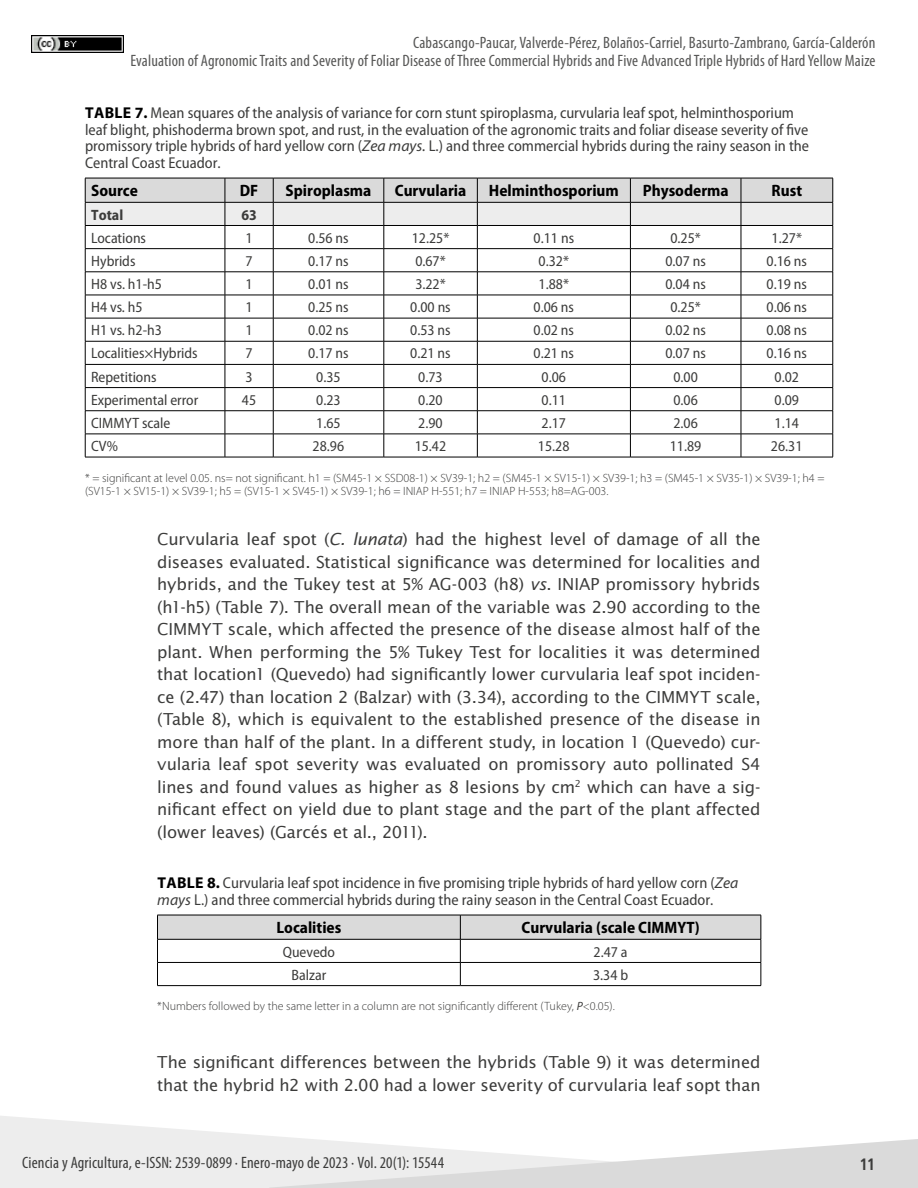
<style>
.page{position:relative;width:918px;height:1188px;background:#fff}
.page>*{position:absolute;margin:0;border:0;box-sizing:border-box;transform-origin:0 0}
.t1{font:16.5px/22.5px "Lucida Sans Std";letter-spacing:-.01em;color:#3c3c3b;text-align:justify}
.t2{font:condensed 16.5px/18px "Myriad Pro";letter-spacing:.01em;color:#575756;text-align:right}
.t3{font:700 semi-condensed 16.5px "Myriad Pro";color:#000}
.t4{font:condensed 16.5px "Myriad Pro";letter-spacing:.01em;color:#3c3c3b}
.t5{font:700 condensed 16.5px "Frutiger LT Std";color:#3c3c3b}
.t6{font:semi-condensed 15.75px/16.5px "Myriad Pro";color:#3c3c3b}
.t7{font:semi-condensed 15px "Myriad Pro";color:#3c3c3b}
.t8{font:700 semi-condensed 15px "Myriad Pro";color:#3c3c3b}
.t9{font:300 12px/13.5px "Myriad Pro";color:#3c3c3b}
.s1{font-weight:700;font-stretch:normal;color:#000}
.s2{font-style:italic;font-stretch:normal}
.s3{font-style:italic}
.s4{font-weight:400;font-style:italic}
</style>
<div class="page">
<img style="left:31px;top:36px;width:92px;height:17px">
<svg style="left:0;top:1116px;width:305px;height:72px;fill:#ededed"></svg>
<svg style="left:269px;top:1139px;width:649px;height:49px"></svg>
<svg style="left:157px;top:915px;width:605px;height:70px"></svg>
<hr style="left:157px;top:985px;width:303px;height:1px;background:#000">
<hr style="left:460px;top:985px;width:301px;height:1px;background:#000">
<svg style="left:85px;top:178px;width:749px;height:279px"></svg>
<hr style="left:85px;top:457px;width:140px;height:1px;background:#000">
<hr style="left:225px;top:457px;width:48px;height:1px;background:#000">
<hr style="left:273px;top:457px;width:111px;height:1px;background:#000">
<hr style="left:384px;top:457px;width:93px;height:1px;background:#000">
<hr style="left:477px;top:457px;width:153px;height:1px;background:#000">
<hr style="left:630px;top:457px;width:111px;height:1px;background:#000">
<hr style="left:741px;top:457px;width:92px;height:1px;background:#000">
<p class="t2" style="left:130px;top:33px;width:747px">Cabascango-Paucar, Valverde-Pérez, Bolaños-Carriel, Basurto-Zambrano, García-Calderón<br>Evaluation of Agronomic Traits and Severity of Foliar Disease of Three Commercial Hybrids and Five Advanced Triple Hybrids of Hard Yellow Maize</p>
<p class="t6" style="left:85px;top:105px;width:726px"><span class="s1">TABLE 7.</span> Mean squares of the analysis of variance for corn stunt spiroplasma, curvularia leaf spot, helminthosporium leaf blight, phishoderma brown spot, and rust, in the evaluation of the agronomic traits and foliar disease severity of five promissory triple hybrids of hard yellow corn (<span class="s2">Zea mays.</span> L.) and three commercial hybrids during the rainy season in the Central Coast Ecuador.</p>
<p class="t3" style="left:91px;top:182px;width:48px">Source</p>
<p class="t3" style="left:240px;top:182px;width:20px">DF</p>
<p class="t3" style="left:286px;top:182px;width:87px">Spiroplasma</p>
<p class="t3" style="left:395px;top:182px;width:73px">Curvularia</p>
<p class="t3" style="left:489px;top:182px;width:132px">Helminthosporium</p>
<p class="t3" style="left:643px;top:182px;width:87px">Physoderma</p>
<p class="t3" style="left:772px;top:182px;width:32px">Rust</p>
<p class="t8" style="left:91px;top:206px;width:34px">Total</p>
<p class="t8" style="left:241px;top:206px;width:17px">63</p>
<p class="t7" style="left:91px;top:230px;width:56px">Locations</p>
<p class="t7" style="left:246px;top:230px;width:9px">1</p>
<p class="t7" style="left:308px;top:230px;width:42px">0.56 ns</p>
<p class="t7" style="left:412px;top:230px;width:39px">12.25*</p>
<p class="t7" style="left:534px;top:230px;width:42px">0.11 ns</p>
<p class="t7" style="left:670px;top:230px;width:32px">0.25*</p>
<p class="t7" style="left:772px;top:230px;width:32px">1.27*</p>
<p class="t7" style="left:91px;top:253px;width:46px">Hybrids</p>
<p class="t7" style="left:246px;top:253px;width:9px">7</p>
<p class="t7" style="left:308px;top:253px;width:42px">0.17 ns</p>
<p class="t7" style="left:415px;top:253px;width:32px">0.67*</p>
<p class="t7" style="left:539px;top:253px;width:32px">0.32*</p>
<p class="t7" style="left:665px;top:253px;width:42px">0.07 ns</p>
<p class="t7" style="left:767px;top:253px;width:42px">0.16 ns</p>
<p class="t7" style="left:91px;top:276px;width:72px">H8 vs. h1-h5</p>
<p class="t7" style="left:246px;top:276px;width:9px">1</p>
<p class="t7" style="left:308px;top:276px;width:42px">0.01 ns</p>
<p class="t7" style="left:415px;top:276px;width:32px">3.22*</p>
<p class="t7" style="left:539px;top:276px;width:32px">1.88*</p>
<p class="t7" style="left:665px;top:276px;width:42px">0.04 ns</p>
<p class="t7" style="left:767px;top:276px;width:42px">0.19 ns</p>
<p class="t7" style="left:91px;top:299px;width:53px">H4 vs. h5</p>
<p class="t7" style="left:245px;top:299px;width:9px">1</p>
<p class="t7" style="left:308px;top:299px;width:42px">0.25 ns</p>
<p class="t7" style="left:410px;top:299px;width:42px">0.00 ns</p>
<p class="t7" style="left:534px;top:299px;width:42px">0.06 ns</p>
<p class="t7" style="left:670px;top:299px;width:32px">0.25*</p>
<p class="t7" style="left:767px;top:299px;width:42px">0.06 ns</p>
<p class="t7" style="left:91px;top:322px;width:72px">H1 vs. h2-h3</p>
<p class="t7" style="left:245px;top:322px;width:9px">1</p>
<p class="t7" style="left:308px;top:322px;width:42px">0.02 ns</p>
<p class="t7" style="left:410px;top:322px;width:42px">0.53 ns</p>
<p class="t7" style="left:534px;top:322px;width:42px">0.02 ns</p>
<p class="t7" style="left:665px;top:322px;width:42px">0.02 ns</p>
<p class="t7" style="left:767px;top:322px;width:42px">0.08 ns</p>
<p class="t7" style="left:91px;top:345px;width:108px">Localities×Hybrids</p>
<p class="t7" style="left:245px;top:345px;width:9px">7</p>
<p class="t7" style="left:308px;top:345px;width:42px">0.17 ns</p>
<p class="t7" style="left:410px;top:345px;width:42px">0.21 ns</p>
<p class="t7" style="left:534px;top:345px;width:42px">0.21 ns</p>
<p class="t7" style="left:665px;top:345px;width:42px">0.07 ns</p>
<p class="t7" style="left:767px;top:345px;width:42px">0.16 ns</p>
<p class="t7" style="left:91px;top:369px;width:67px">Repetitions</p>
<p class="t7" style="left:245px;top:369px;width:9px">3</p>
<p class="t7" style="left:316px;top:369px;width:26px">0.35</p>
<p class="t7" style="left:418px;top:369px;width:26px">0.73</p>
<p class="t7" style="left:542px;top:369px;width:26px">0.06</p>
<p class="t7" style="left:673px;top:369px;width:26px">0.00</p>
<p class="t7" style="left:775px;top:369px;width:26px">0.02</p>
<p class="t7" style="left:91px;top:392px;width:109px">Experimental error</p>
<p class="t7" style="left:242px;top:392px;width:16px">45</p>
<p class="t7" style="left:316px;top:392px;width:26px">0.23</p>
<p class="t7" style="left:418px;top:392px;width:26px">0.20</p>
<p class="t7" style="left:542px;top:392px;width:26px">0.11</p>
<p class="t7" style="left:673px;top:392px;width:26px">0.06</p>
<p class="t7" style="left:775px;top:392px;width:26px">0.09</p>
<p class="t7" style="left:91px;top:415px;width:81px">CIMMYT scale</p>
<p class="t7" style="left:316px;top:415px;width:26px">1.65</p>
<p class="t7" style="left:418px;top:415px;width:26px">2.90</p>
<p class="t7" style="left:542px;top:415px;width:26px">2.17</p>
<p class="t7" style="left:673px;top:415px;width:26px">2.06</p>
<p class="t7" style="left:775px;top:415px;width:26px">1.14</p>
<p class="t7" style="left:91px;top:438px;width:28px">CV%</p>
<p class="t7" style="left:313px;top:438px;width:33px">28.96</p>
<p class="t7" style="left:415px;top:438px;width:33px">15.42</p>
<p class="t7" style="left:538px;top:438px;width:33px">15.28</p>
<p class="t7" style="left:670px;top:438px;width:33px">11.89</p>
<p class="t7" style="left:771px;top:438px;width:33px">26.31</p>
<p class="t9" style="left:85px;top:471px;width:741px">* = significant at level 0.05. ns= not significant. h1 = (SM45-1 × SSD08-1) × SV39-1; h2 = (SM45-1 × SV15-1) × SV39-1; h3 = (SM45-1 × SV35-1) × SV39-1; h4 = (SV15-1 × SV15-1) × SV39-1; h5 = (SV15-1 × SV45-1) × SV39-1; h6 = INIAP H-551; h7 = INIAP H-553; h8=AG-003.</p>
<p class="t1" style="left:157px;top:528px;width:605px">Curvularia leaf spot (<span class="s3">C. lunata</span>) had the highest level of damage of all the diseases evaluated. Statistical significance was determined for localities and hybrids, and the Tukey test at 5% AG-003 (h8) <span class="s3">vs</span>. INIAP promissory hybrids (h1-h5) (Table 7). The overall mean of the variable was 2.90 according to the CIMMYT scale, which affected the presence of the disease almost half of the plant. When performing the 5% Tukey Test for localities it was determined that location1 (Quevedo) had significantly lower curvularia leaf spot inciden&shy;ce (2.47) than location 2 (Balzar) with (3.34), according to the CIMMYT scale, (Table 8), which is equivalent to the established presence of the disease in more than half of the plant. In a different study, in location 1 (Quevedo) cur&shy;vularia leaf spot severity was evaluated on promissory auto pollinated S4 lines and found values as higher as 8 lesions by cm<sup>2</sup> which can have a sig&shy;nificant effect on yield due to plant stage and the part of the plant affected (lower leaves) (Garcés et al., 2011).</p>
<p class="t6" style="left:157px;top:875px;width:583px"><span class="s1">TABLE 8.</span> Curvularia leaf spot incidence in five promising triple hybrids of hard yellow corn (<span class="s2">Zea mays</span> L.) and three commercial hybrids during the rainy season in the Central Coast Ecuador.</p>
<p class="t3" style="left:276px;top:919px;width:66px">Localities</p>
<p class="t3" style="left:522px;top:919px;width:179px">Curvularia (scale CIMMYT)</p>
<p class="t7" style="left:283px;top:943px;width:54px">Quevedo</p>
<p class="t7" style="left:594px;top:943px;width:36px">2.47 a</p>
<p class="t7" style="left:292px;top:967px;width:36px">Balzar</p>
<p class="t7" style="left:593px;top:967px;width:37px">3.34 b</p>
<p class="t9" style="left:157px;top:1000px;width:459px">*Numbers followed by the same letter in a column are not significantly different (Tukey, <span class="s4">P</span>&lt;0.05).</p>
<p class="t1" style="left:157px;top:1051px;width:605px">The significant differences between the hybrids (Table 9) it was determined that the hybrid h2 with 2.00 had a lower severity of curvularia leaf sopt than</p>
<p class="t4" style="left:22px;top:1153px;width:423px">Ciencia y Agricultura, e-ISSN: 2539-0899 ∙ Enero-mayo de 2023 ∙ Vol. 20(1): 15544</p>
<p class="t5" style="left:860px;top:1154px;width:17px">11</p>
</div>
